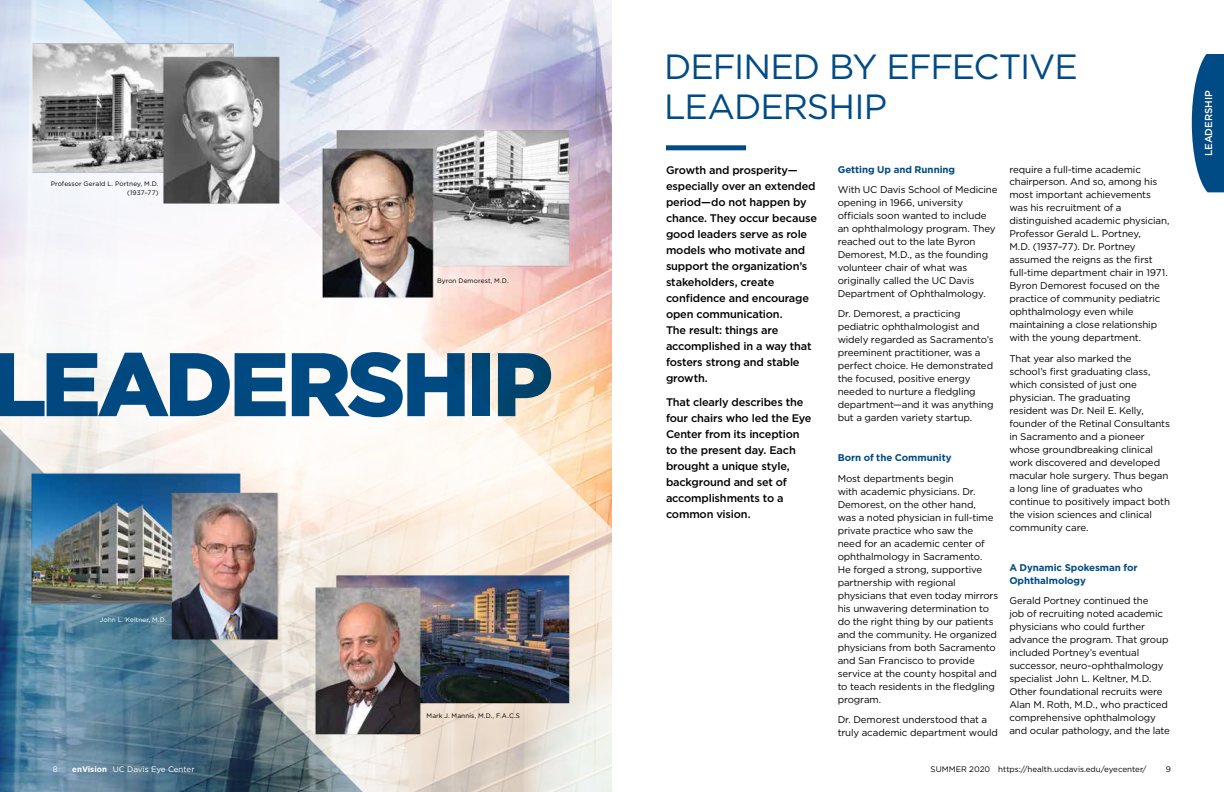
<style>
.page{position:relative;width:1224px;height:792px;background:#fff}
.page>*{position:absolute;margin:0;border:0;box-sizing:border-box;transform-origin:0 0}
.t1{font:900 90px "Gotham";letter-spacing:-.045em;color:#004b85}
.t2{font:35px/40px "Gotham";letter-spacing:-.035em;color:#004b85}
.t3{font:500 11px/16px "Gotham";letter-spacing:-.015em;color:#000}
.t4{font:500 10px "Gotham";letter-spacing:-.005em;color:#fff}
.t5{font:9.8px/13px "Gotham";letter-spacing:-.015em;color:#000}
.t6{font:700 9.8px/13px "Gotham";letter-spacing:-.005em;color:#004b85}
.t7{font:8px "Gotham";color:#000}
.t8{font:8px "Gotham";color:#fff}
.t9{font:6.5px/9px "Gotham";letter-spacing:.015em;color:#000;text-align:right}
.t10{font:6.5px "Gotham";letter-spacing:.015em;color:#fff}
.s1{font-weight:700}
</style>
<div class="page">
<img style="left:0;top:0;width:746px;height:792px">
<img style="left:0;top:378px;width:423px;height:414px">
<svg style="left:1192px;top:54px;width:32px;height:138px"></svg>
<div style="left:666px;top:145px;width:80px;height:5px;background:#004b85"></div>
<p class="t9" style="left:51px;top:179px;width:109px">Professor Gerald L. Portney, M.D. (1937–77)</p>
<p class="t9" style="left:437px;top:276px;width:73px">Byron Demorest, M.D.</p>
<h1 class="t1" style="left:-9px;top:322px;width:563px">LEADERSHIP</h1>
<p class="t10" style="left:100px;top:616px;width:68px">John L. Keltner, M.D.</p>
<p class="t9" style="left:427px;top:711px;width:95px">Mark J. Mannis, M.D., F.A.C.S</p>
<h2 class="t2" style="left:664px;top:46px;width:415px">DEFINED BY EFFECTIVE<br>LEADERSHIP</h2>
<p class="t3" style="left:666px;top:162px;width:153px">Growth and prosperity— especially over an extended period—do not happen by chance. They occur because good leaders serve as role models who motivate and support the organization’s stakeholders, create confidence and encourage open communication.<br>The result: things are accomplished in a way that fosters strong and stable growth.</p>
<p class="t3" style="left:666px;top:394px;width:147px">That clearly describes the four chairs who led the Eye<br>Center from its inception to the present day. Each brought a unique style, background and set of accomplishments to a common vision.</p>
<p class="t6" style="left:838px;top:163px;width:119px">Getting Up and Running</p>
<p class="t5" style="left:838px;top:183px;width:161px">With UC Davis School of Medicine opening in 1966, university officials soon wanted to include an ophthalmology program. They reached out to the late Byron<br>Demorest, M.D., as the founding volunteer chair of what was originally called the UC Davis<br>Department of Ophthalmology.</p>
<p class="t5" style="left:838px;top:307px;width:157px">Dr. Demorest, a practicing pediatric ophthalmologist and widely regarded as Sacramento’s preeminent practitioner, was a perfect choice. He demonstrated the focused, positive energy needed to nurture a fledgling department—and it was anything but a garden variety startup.</p>
<p class="t6" style="left:838px;top:451px;width:115px">Born of the Community</p>
<p class="t5" style="left:838px;top:471px;width:162px">Most departments begin<br>with academic physicians. Dr.<br>Demorest, on the other hand,<br>was a noted physician in full-time private practice who saw the need for an academic center of ophthalmology in Sacramento.<br>He forged a strong, supportive partnership with regional physicians that even today mirrors his unwavering determination to do the right thing by our patients and the community. He organized physicians from both Sacramento and San Francisco to provide service at the county hospital and to teach residents in the fledgling program.</p>
<p class="t5" style="left:838px;top:713px;width:162px">Dr. Demorest understood that a truly academic department would</p>
<p class="t5" style="left:1009px;top:162px;width:162px">require a full-time academic chairperson. And so, among his most important achievements was his recruitment of a distinguished academic physician,<br>Professor Gerald L. Portney,<br>M.D. (1937–77). Dr. Portney assumed the reigns as the first full-time department chair in 1971.<br>Byron Demorest focused on the practice of community pediatric ophthalmology even while maintaining a close relationship with the young department.</p>
<p class="t5" style="left:1009px;top:351px;width:162px">That year also marked the school’s first graduating class, which consisted of just one physician. The graduating resident was Dr. Neil E. Kelly, founder of the Retinal Consultants in Sacramento and a pioneer whose groundbreaking clinical work discovered and developed macular hole surgery. Thus began a long line of graduates who continue to positively impact both the vision sciences and clinical community care.</p>
<p class="t6" style="left:1009px;top:561px;width:130px">A Dynamic Spokesman for<br>Ophthalmology</p>
<p class="t5" style="left:1009px;top:594px;width:162px">Gerald Portney continued the<br>job of recruiting noted academic physicians who could further advance the program. That group included Portney’s eventual successor, neuro-ophthalmology specialist John L. Keltner, M.D.<br>Other foundational recruits were<br>Alan M. Roth, M.D., who practiced comprehensive ophthalmology and ocular pathology, and the late</p>
<p class="t8" style="left:53px;top:764px;width:7px">8</p>
<p class="t8" style="left:72px;top:764px;width:124px"><span class="s1">enVision</span> UC Davis Eye Center</p>
<p class="t7" style="left:931px;top:764px;width:218px">SUMMER 2020 https://health.ucdavis.edu/eyecenter/</p>
<p class="t7" style="left:1166px;top:764px;width:7px">9</p>
<p class="t4" style="left:1202px;top:156px;width:67px;rotate:-90deg">LEADERSHIP</p>
</div>
